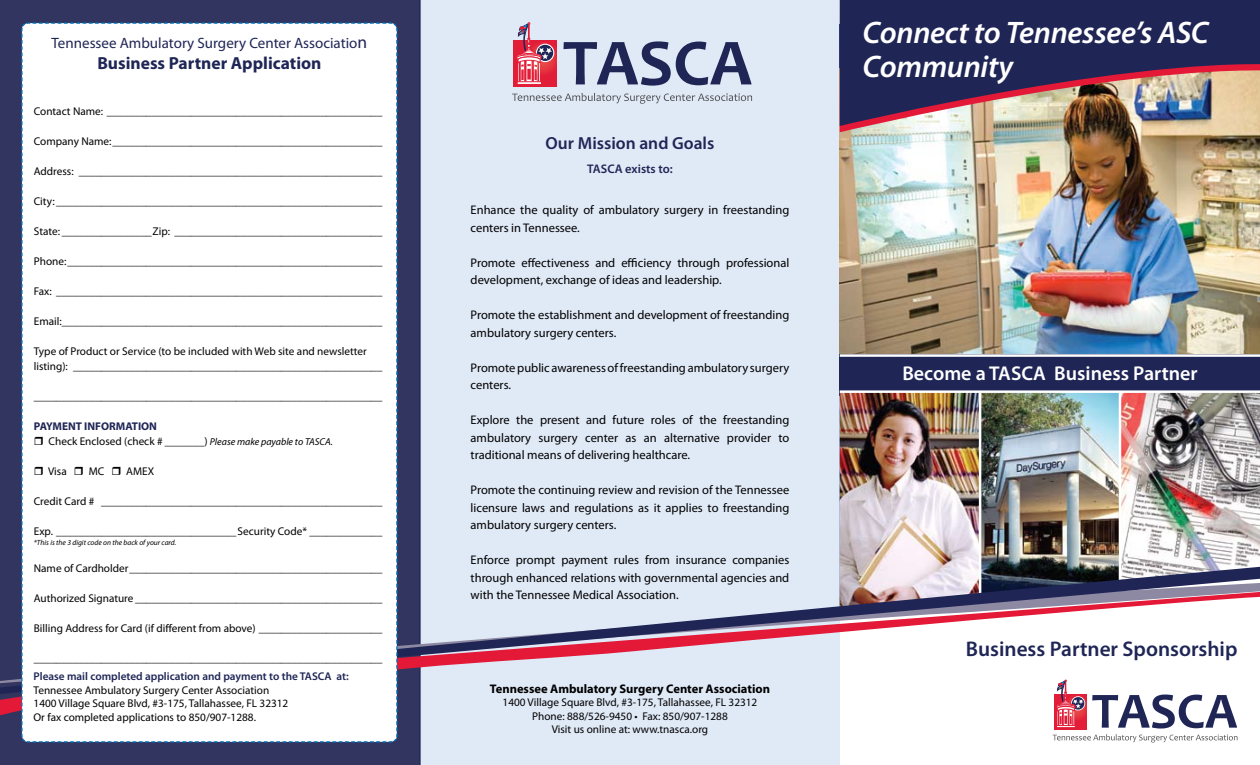
<style>
.page{position:relative;width:1260px;height:765px;background:#fff}
.page>*{position:absolute;margin:0;border:0;box-sizing:border-box;transform-origin:0 0}
.t1{font:italic 600 31.25px/33.8px "Myriad Pro";letter-spacing:-.01em;color:#fff}
.t2{font:600 21.25px "Myriad Pro";color:#1f2656}
.t3{font:600 20px "Myriad Pro";color:#fff}
.t4{font:700 17.5px "Myriad Pro";color:#1f2656}
.t5{font:600 17.5px "Myriad Pro";color:#1f2656}
.t6{font:15px "Myriad Pro";color:#1f2656}
.t7{font:12.5px/17.5px "Myriad Pro";color:#000}
.t8{font:700 12.5px "Myriad Pro";color:#000}
.t9{font:600 12.5px "Myriad Pro";color:#1f2656}
.t10{font:11.25px/13.5px "Myriad Pro";color:#000}
.t11{font:600 11.25px "Myriad Pro";color:#1f2656}
.t12{font:italic 7.5px "Myriad Pro";color:#000}
.s1{font-size:17.5px}
.s2{font-weight:700;color:#1f2656}
.s3{font-style:italic;font-size:10px}
</style>
<div class="page">
<svg style="left:1053px;top:717px;width:184px;height:25px"></svg>
<div style="left:398px;top:0;width:442px;height:765px;background:#e0e9f6"></div>
<img style="left:840px;top:132px;width:420px;height:222px">
<svg style="left:840px;top:126px;width:420px;height:6px;background:#c1b09a"></svg>
<img style="left:840px;top:0;width:420px;height:126px">
<div style="left:840px;top:355px;width:420px;height:41px;background:#1f2656"></div>
<img style="left:840px;top:393px;width:279px;height:172px">
<img style="left:1121px;top:393px;width:139px;height:172px">
<hr style="left:979px;top:393px;width:2px;height:205px;background:#fff">
<hr style="left:1119px;top:392px;width:2px;height:205px;background:#fff">
<div style="left:0;top:0;width:421px;height:765px;background:#323560"></div>
<svg style="left:0;top:704px;width:1234px;height:13px"></svg>
<svg style="left:0;top:565px;width:1260px;height:139px"></svg>
<hr style="left:840px;top:354px;width:420px;height:3px;background:#fff">
<hr style="left:840px;top:390px;width:420px;height:3px;background:#fff">
<svg style="left:514px;top:41px;width:42px;height:45px"></svg>
<svg style="left:512px;top:93px;width:240px;height:11px"></svg>
<svg style="left:564px;top:41px;width:188px;height:45px"></svg>
<svg style="left:517px;top:82px;width:25px;height:3px"></svg>
<svg style="left:516px;top:22px;width:36px;height:60px"></svg>
<svg style="left:21px;top:22px;width:377px;height:721px"></svg>
<h3 class="t6" style="left:52px;top:34px;width:317px">Tennessee Ambulatory Surgery Center Associatio<span class="s1">n</span></h3>
<h3 class="t4" style="left:97px;top:52px;width:226px">Business Partner Application</h3>
<p class="t10" style="left:34px;top:104px;width:350px">Contact Name: _________________________________________________</p>
<p class="t10" style="left:34px;top:134px;width:350px">Company Name:________________________________________________</p>
<p class="t10" style="left:34px;top:164px;width:350px">Address: ______________________________________________________</p>
<p class="t10" style="left:34px;top:194px;width:350px">City: __________________________________________________________</p>
<p class="t10" style="left:34px;top:224px;width:350px">State: ________________Zip: _____________________________________</p>
<p class="t10" style="left:34px;top:254px;width:350px">Phone:________________________________________________________</p>
<p class="t10" style="left:34px;top:284px;width:350px">Fax: __________________________________________________________</p>
<p class="t10" style="left:34px;top:314px;width:350px">Email:_________________________________________________________</p>
<p class="t10" style="left:34px;top:343px;width:350px;line-height:15px">Type of Product or Service (to be included with Web site and newsletter listing): _______________________________________________________</p>
<p class="t10" style="left:34px;top:389px;width:350px">______________________________________________________________</p>
<p class="t10" style="left:49px;top:418px;width:286px;line-height:15px;text-indent:-15px"><span class="s2">PAYMENT INFORMATION<br></span>Check Enclosed (check # _______) <span class="s3">Please make payable to TASCA.</span></p>
<p class="t10" style="left:48px;top:464px;width:20px">Visa</p>
<p class="t10" style="left:89px;top:464px;width:17px">MC</p>
<p class="t10" style="left:126px;top:464px;width:29px">AMEX</p>
<p class="t10" style="left:34px;top:494px;width:350px">Credit Card # __________________________________________________</p>
<p class="t10" style="left:34px;top:524px;width:350px">Exp. ________________________________Security Code* _____________</p>
<p class="t12" style="left:34px;top:538px;width:144px">*This is the 3 digit code on the back of your card.</p>
<p class="t10" style="left:34px;top:562px;width:350px">Name of Cardholder_____________________________________________</p>
<p class="t10" style="left:34px;top:592px;width:350px">Authorized Signature ____________________________________________</p>
<p class="t10" style="left:34px;top:622px;width:350px">Billing Address for Card (if different from above) ______________________</p>
<p class="t10" style="left:34px;top:652px;width:350px">______________________________________________________________</p>
<p class="t11" style="left:34px;top:669px;width:317px">Please mail completed application and payment to the TASCA at:</p>
<p class="t10" style="left:34px;top:683px;width:256px">Tennessee Ambulatory Surgery Center Association<br>1400 Village Square Blvd, #3-175, Tallahassee, FL 32312<br>Or fax completed applications to 850/907-1288.</p>
<h3 class="t5" style="left:546px;top:132px;width:170px">Our Mission and Goals</h3>
<p class="t9" style="left:587px;top:161px;width:87px">TASCA exists to:</p>
<p class="t7" style="left:471px;top:201px;width:320px">Enhance the quality of ambulatory surgery in freestanding centers in Tennessee.</p>
<p class="t7" style="left:471px;top:254px;width:320px">Promote effectiveness and efficiency through professional development, exchange of ideas and leadership.</p>
<p class="t7" style="left:471px;top:306px;width:320px">Promote the establishment and development of freestanding ambulatory surgery centers.</p>
<p class="t7" style="left:471px;top:359px;width:320px">Promote public awareness of freestanding ambulatory surgery centers.</p>
<p class="t7" style="left:471px;top:411px;width:320px;text-align:justify">Explore the present and future roles of the freestanding ambulatory surgery center as an alternative provider to traditional means of delivering healthcare.</p>
<p class="t7" style="left:471px;top:481px;width:320px;text-align:justify">Promote the continuing review and revision of the Tennessee licensure laws and regulations as it applies to freestanding ambulatory surgery centers.</p>
<p class="t7" style="left:471px;top:551px;width:320px;text-align:justify">Enforce prompt payment rules from insurance companies through enhanced relations with governmental agencies and with the Tennessee Medical Association.</p>
<p class="t8" style="left:490px;top:680px;width:282px">Tennessee Ambulatory Surgery Center Association</p>
<p class="t10" style="left:503px;top:695px;width:256px;text-align:center">1400 Village Square Blvd, #3-175, Tallahassee, FL 32312<br>Phone: 888/526-9450 • Fax: 850/907-1288<br>Visit us online at: www.tnasca.org</p>
<h1 class="t1" style="left:862px;top:15px;width:348px">Connect to Tennessee’s ASC<br>Community</h1>
<h3 class="t3" style="left:902px;top:360px;width:297px">Become a TASCA Business Partner</h3>
<h2 class="t2" style="left:966px;top:635px;width:273px">Business Partner Sponsorship</h2>
</div>
